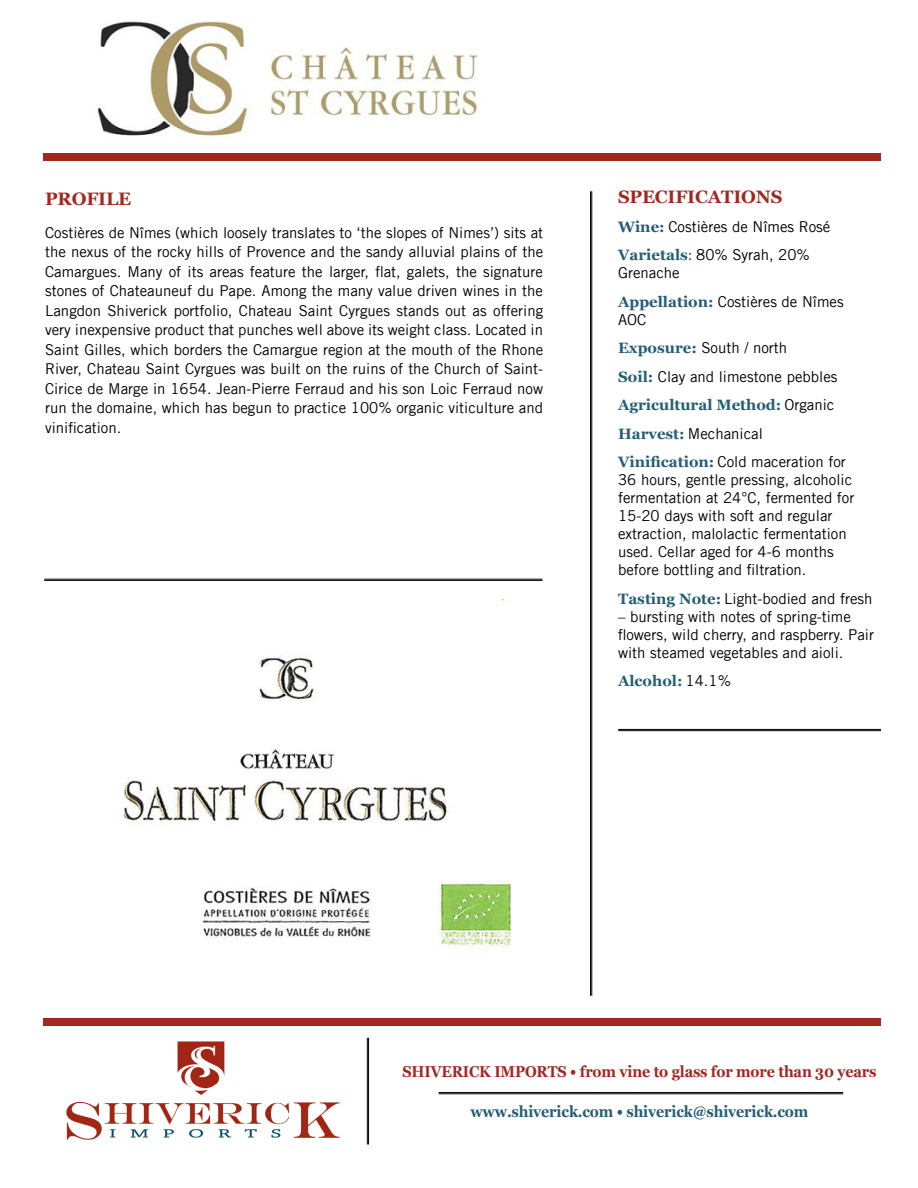
<style>
.page{position:relative;width:918px;height:1188px;background:#fff}
.page>*{position:absolute;margin:0;border:0;box-sizing:border-box;transform-origin:0 0}
.t1{font:700 18px "Georgia";letter-spacing:-.01em;color:#a12821}
.t2{font:700 15.75px "Georgia";letter-spacing:-.01em;color:#a12821;scale:.91 1}
.t3{font:700 15.75px "Georgia";letter-spacing:-.01em;color:#255d75;scale:.91 1}
.t4{font:15px/19.5px "Trade Gothic LT";color:#000}
.t5{font:700 15px "Georgia";color:#255d75}
.s1{font-family:"Georgia";font-weight:700;color:#255d75}
.s2{font-family:"Georgia";color:#255d75}
.s3{font-family:"Trade Gothic LT";font-weight:400;color:#000}
</style>
<div class="page">
<img style="left:98px;top:21px;width:380px;height:117px">
<img style="left:122px;top:600px;width:389px;height:353px">
<hr style="left:618px;top:729px;width:263px;height:1px;background:#000">
<hr style="left:618px;top:730px;width:263px;height:1px;background:#000">
<hr style="left:439px;top:1092px;width:404px;height:1px;background:#000">
<hr style="left:439px;top:1094px;width:404px;height:1px;background:#000">
<div style="left:44px;top:153px;width:837px;height:7px;background:#a12821"></div>
<hr style="left:44px;top:579px;width:498px;height:1px;background:#000">
<hr style="left:44px;top:580px;width:498px;height:1px;background:#000">
<div style="left:44px;top:1018px;width:837px;height:7px;background:#a12821"></div>
<img style="left:66px;top:1041px;width:274px;height:99px">
<hr style="left:590px;top:191px;width:1px;height:805px;background:#000">
<hr style="left:592px;top:191px;width:1px;height:805px;background:#000">
<hr style="left:367px;top:1038px;width:1px;height:106px;background:#000">
<hr style="left:368px;top:1038px;width:1px;height:106px;background:#000">
<p class="t1" style="left:45px;top:185px;width:88px">PROFILE</p>
<p class="t4" style="left:45px;top:223px;width:500px;text-align:justify">Costières de Nîmes (which loosely translates to ‘the slopes of Nimes’) sits at the nexus of the rocky hills of Provence and the sandy alluvial plains of the Camargues. Many of its areas feature the larger, flat, galets, the signature stones of Chateauneuf du Pape. Among the many value driven wines in the Langdon Shiverick portfolio, Chateau Saint Cyrgues stands out as offering very inexpensive product that punches well above its weight class. Located in Saint Gilles, which borders the Camargue region at the mouth of the Rhone River, Chateau Saint Cyrgues was built on the ruins of the Church of Saint-Cirice de Marge in 1654. Jean-Pierre Ferraud and his son Loic Ferraud now run the domaine, which has begun to practice 100% organic viticulture and vinification.</p>
<p class="t1" style="left:618px;top:184px;width:166px">SPECIFICATIONS</p>
<p class="t4" style="left:618px;top:212px;width:214px;line-height:28.5px"><span class="s1">Wine:</span> Costières de Nîmes Rosé<br><span class="s1">Varietals</span><span class="s2">:</span> 80% Syrah, 20%</p>
<p class="t4" style="left:618px;top:259px;width:227px;line-height:28.5px">Grenache<br><span class="s1">Appellation:</span> Costières de Nîmes</p>
<p class="t4" style="left:618px;top:305px;width:221px;line-height:28.5px">AOC<br><span class="s1">Exposure:</span> South / north<br><span class="s1">Soil:</span> Clay and limestone pebbles</p>
<p class="t5" style="left:618px;top:394px;width:218px">Agricultural Method: <span class="s3">Organic</span></p>
<p class="t4" style="left:618px;top:419px;width:229px;line-height:28.5px"><span class="s1">Harvest:</span> Mechanical<br><span class="s1">Vinification:</span> Cold maceration for</p>
<p class="t4" style="left:618px;top:471px;width:238px;line-height:18px">36 hours, gentle pressing, alcoholic fermentation at 24°C, fermented for 15-20 days with soft and regular extraction, malolactic fermentation used. Cellar aged for 4-6 months before bottling and filtration.</p>
<p class="t4" style="left:618px;top:589px;width:256px"><span class="s1">Tasting Note:</span> Light-bodied and fresh</p>
<p class="t4" style="left:618px;top:607px;width:258px;line-height:18px">– bursting with notes of spring-time flowers, wild cherry, and raspberry. Pair with steamed vegetables and aioli.</p>
<p class="t5" style="left:618px;top:670px;width:114px">Alcohol: <span class="s3">14.1%</span></p>
<p class="t2" style="left:402px;top:1060px;width:523px">SHIVERICK IMPORTS • from vine to glass for more than 30 years</p>
<p class="t3" style="left:470px;top:1100px;width:373px">www.shiverick.com • shiverick@shiverick.com</p>
</div>
